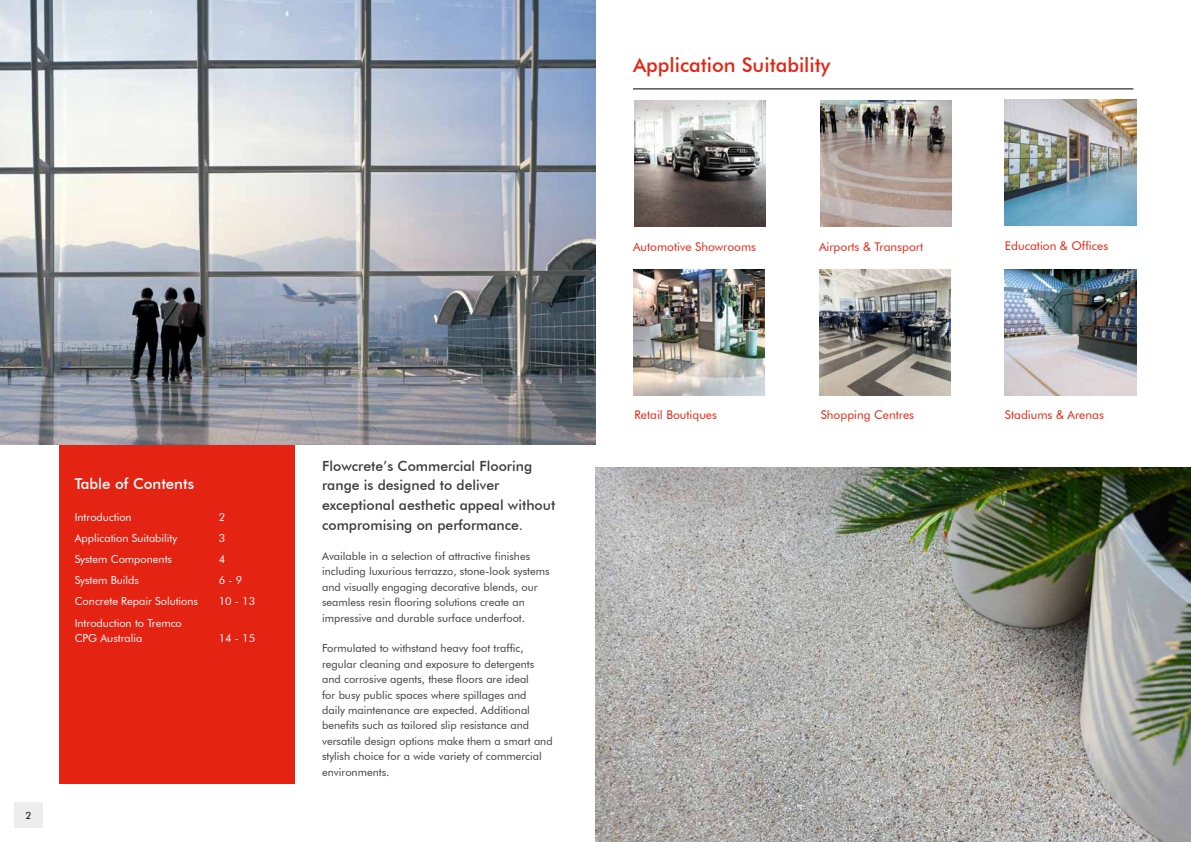
<style>
.page{position:relative;width:1191px;height:842px;background:#fff}
.page>*{position:absolute;margin:0;border:0;box-sizing:border-box;transform-origin:0 0}
.t1{font:500 20px "Futura BT";color:#e42313}
.t2{font:500 15px "Futura BT";color:#fff}
.t3{font:500 14px/19.6px "Futura BT";color:#3c3c3b}
.t4{font:12px "Futura BT";color:#e42313}
.t5{font:11px/15.4px "Futura BT";color:#3c3c3b}
.t6{font:11px/15.4px "Futura BT";color:#fff}
.t7{font:10px "Futura BT";color:#000}
</style>
<div class="page">
<div style="left:14px;top:802px;width:29px;height:26px;background:#ededed"></div>
<div style="left:59px;top:441px;width:235px;height:343px;background:#e42313"></div>
<img style="left:0;top:0;width:595px;height:444px">
<img style="left:633px;top:270px;width:132px;height:125px">
<img style="left:819px;top:270px;width:131px;height:125px">
<img style="left:820px;top:101px;width:131px;height:125px">
<img style="left:1005px;top:270px;width:131px;height:125px">
<img style="left:634px;top:101px;width:132px;height:125px">
<img style="left:1005px;top:100px;width:131px;height:125px">
<hr style="left:633px;top:88px;width:500px;height:1px;background:#000">
<img style="left:595px;top:467px;width:596px;height:375px">
<h2 class="t2" style="left:75px;top:474px;width:121px">Table of Contents</h2>
<p class="t6" style="left:75px;top:509px;width:59px">Introduction</p>
<p class="t6" style="left:219px;top:509px;width:8px">2</p>
<p class="t6" style="left:75px;top:531px;width:104px">Application Suitability</p>
<p class="t6" style="left:219px;top:531px;width:8px">3</p>
<p class="t6" style="left:75px;top:552px;width:99px">System Components</p>
<p class="t6" style="left:219px;top:552px;width:8px">4</p>
<p class="t6" style="left:75px;top:573px;width:66px">System Builds</p>
<p class="t6" style="left:219px;top:573px;width:25px">6 - 9</p>
<p class="t6" style="left:75px;top:594px;width:125px">Concrete Repair Solutions</p>
<p class="t6" style="left:219px;top:594px;width:38px">10 - 13</p>
<p class="t6" style="left:75px;top:615px;width:109px">Introduction to Tremco<br>CPG Australia</p>
<p class="t6" style="left:219px;top:630px;width:38px">14 - 15</p>
<p class="t7" style="left:25px;top:809px;width:7px">2</p>
<p class="t3" style="left:322px;top:456px;width:235px">Flowcrete’s Commercial Flooring range is designed to deliver exceptional aesthetic appeal without compromising on performance.</p>
<p class="t5" style="left:322px;top:548px;width:229px">Available in a selection of attractive finishes including luxurious terrazzo, stone‑look systems and visually engaging decorative blends, our seamless resin flooring solutions create an impressive and durable surface underfoot.</p>
<p class="t5" style="left:322px;top:641px;width:232px">Formulated to withstand heavy foot traffic, regular cleaning and exposure to detergents and corrosive agents, these floors are ideal<br>for busy public spaces where spillages and<br>daily maintenance are expected. Additional benefits such as tailored slip resistance and versatile design options make them a smart and stylish choice for a wide variety of commercial environments.</p>
<h1 class="t1" style="left:633px;top:52px;width:199px">Application Suitability</h1>
<p class="t4" style="left:633px;top:239px;width:125px">Automotive Showrooms</p>
<p class="t4" style="left:819px;top:239px;width:106px">Airports &amp; Transport</p>
<p class="t4" style="left:1005px;top:238px;width:105px">Education &amp; Offices</p>
<p class="t4" style="left:634px;top:408px;width:84px">Retail Boutiques</p>
<p class="t4" style="left:820px;top:408px;width:95px">Shopping Centres</p>
<p class="t4" style="left:1005px;top:408px;width:100px">Stadiums &amp; Arenas</p>
</div>
